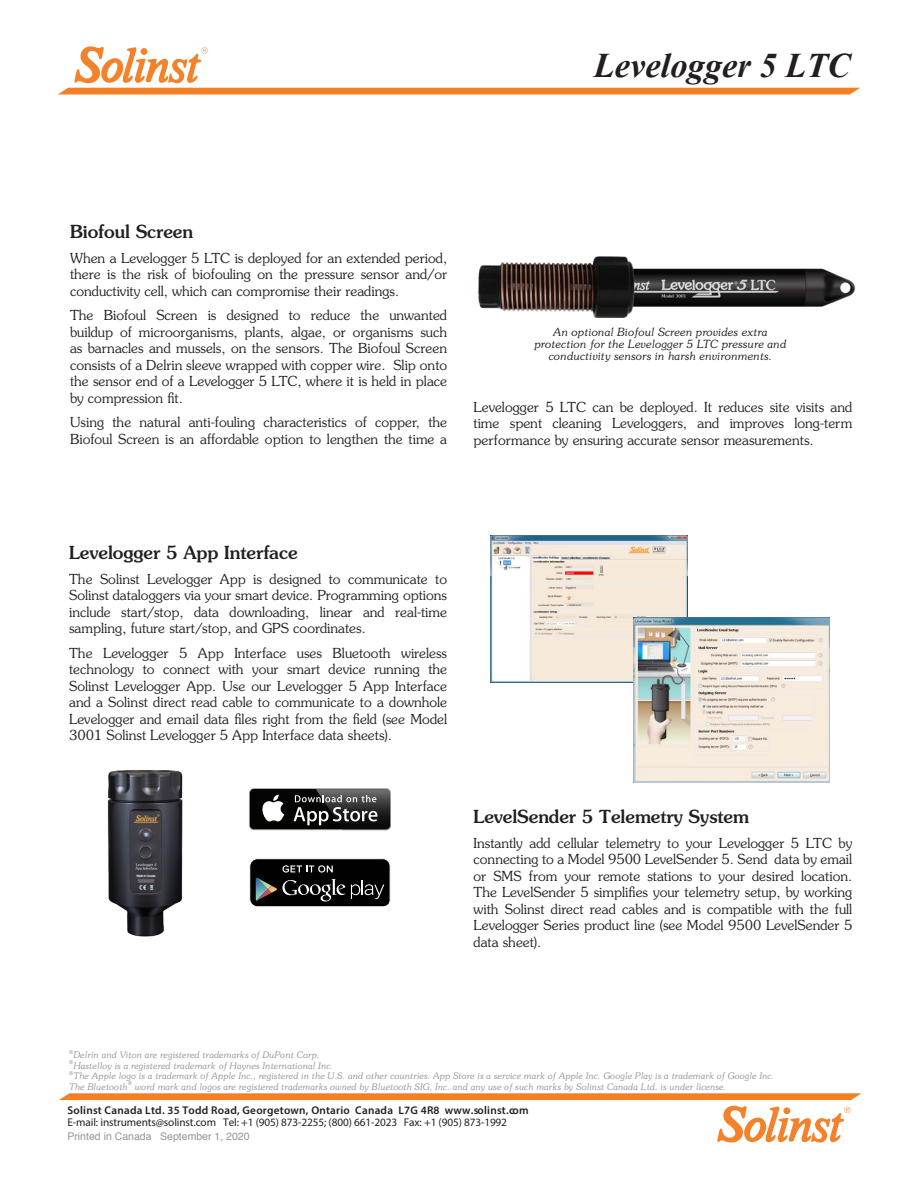
<style>
.page{position:relative;width:918px;height:1188px;background:#fff}
.page>*{position:absolute;margin:0;border:0;box-sizing:border-box;transform-origin:0 0}
.t1{font:italic 700 34.5px "Times New Roman";color:#231f20}
.Subtitle{font:500 18px "Souvenir Std";color:#231f20}
.Body_Text{font:300 13.8px/16.5px "Souvenir Std";color:#231f20;text-align:justify}
.Captions{font:italic 300 11.25px/12px "Souvenir Std";color:#231f20;text-align:center}
.t2{font:11.25px "Myriad Pro";letter-spacing:-.01em;color:#231f20}
.t3{font:600 11.25px "Myriad Pro";letter-spacing:.02em;color:#231f20}
.t4{font:10.5px "Helvetica";color:#939598}
.Captions_DM{font:italic 300 9px "Souvenir Std";color:#939598}
.Captions_DM-2{font:italic 300 5.25px "Souvenir Std";color:#939598}
</style>
<div class="page">
<svg style="left:59px;top:1093px;width:803px;height:7px;background:#f48631"></svg>
<svg style="left:717px;top:1106px;width:133px;height:37px"></svg>
<svg style="left:58px;top:46px;width:802px;height:48px"></svg>
<img style="left:107px;top:770px;width:76px;height:167px">
<div style="left:250px;top:859px;width:140px;height:48px;background:#010101;border-radius:8px"></div>
<div style="left:249px;top:858px;width:142px;height:49px;border:1px solid #fff;border-radius:8px"></div>
<svg style="left:256px;top:865px;width:128px;height:36px"></svg>
<svg style="left:249px;top:788px;width:142px;height:42px"></svg>
<div style="left:250px;top:789px;width:140px;height:40px;background:#040503;border-radius:4px"></div>
<svg style="left:262px;top:795px;width:22px;height:27px"></svg>
<img style="left:315px;top:788px;width:76px;height:42px">
<img style="left:316px;top:789px;width:74px;height:40px">
<svg style="left:294px;top:795px;width:83px;height:30px"></svg>
<img style="left:478px;top:256px;width:377px;height:62px">
<img style="left:491px;top:535px;width:196px;height:147px">
<img style="left:633px;top:618px;width:197px;height:164px">
<h1 class="t1" style="left:594px;top:41px;width:258px">Levelogger 5 LTC</h1>
<p class="Subtitle" style="left:70px;top:221px;width:125px">Biofoul Screen</p>
<p class="Body_Text" style="left:70px;top:250px;width:379px">When a Levelogger 5 LTC is deployed for an extended period, there is the risk of biofouling on the pressure sensor and/or conductivity cell, which can compromise their readings.</p>
<p class="Body_Text" style="left:70px;top:307px;width:379px">The Biofoul Screen is designed to reduce the unwanted buildup of microorganisms, plants, algae, or organisms such as barnacles and mussels, on the sensors. The Biofoul Screen consists of a Delrin sleeve wrapped with copper wire. Slip onto the sensor end of a Levelogger 5 LTC, where it is held in place by compression fit.</p>
<p class="Body_Text" style="left:70px;top:414px;width:379px">Using the natural anti-fouling characteristics of copper, the<br>Biofoul Screen is an affordable option to lengthen the time a</p>
<p class="Captions" style="left:534px;top:326px;width:254px">An optional Biofoul Screen provides extra protection for the Levelogger 5 LTC pressure and conductivity sensors in harsh environments.</p>
<p class="Body_Text" style="left:474px;top:399px;width:380px">Levelogger 5 LTC can be deployed. It reduces site visits and time spent cleaning Leveloggers, and improves long-term performance by ensuring accurate sensor measurements.</p>
<p class="Subtitle" style="left:69px;top:542px;width:230px">Levelogger 5 App Interface</p>
<p class="Body_Text" style="left:69px;top:571px;width:380px">The Solinst Levelogger App is designed to communicate to Solinst dataloggers via your smart device. Programming options include start/stop, data downloading, linear and real-time sampling, future start/stop, and GPS coordinates.</p>
<p class="Body_Text" style="left:69px;top:645px;width:380px">The Levelogger 5 App Interface uses Bluetooth wireless technology to connect with your smart device running the Solinst Levelogger App. Use our Levelogger 5 App Interface and a Solinst direct read cable to communicate to a downhole Levelogger and email data files right from the field (see Model 3001 Solinst Levelogger 5 App Interface data sheets).</p>
<p class="Subtitle" style="left:474px;top:806px;width:277px">LevelSender 5 Telemetry System</p>
<p class="Body_Text" style="left:474px;top:835px;width:380px">Instantly add cellular telemetry to your Levelogger 5 LTC by connecting to a Model 9500 LevelSender 5. Send data by email or SMS from your remote stations to your desired location.<br>The LevelSender 5 simplifies your telemetry setup, by working with Solinst direct read cables and is compatible with the full Levelogger Series product line (see Model 9500 LevelSender 5 data sheet).</p>
<p class="Captions_DM-2" style="left:69px;top:1049px;width:6px">®</p>
<p class="Captions_DM" style="left:73px;top:1050px;width:248px">Delrin and Viton are registered trademarks of DuPont Corp.</p>
<p class="Captions_DM-2" style="left:69px;top:1059px;width:6px">®</p>
<p class="Captions_DM" style="left:73px;top:1060px;width:261px">Hastelloy is a registered trademark of Haynes International Inc.</p>
<p class="Captions_DM-2" style="left:69px;top:1070px;width:6px">®</p>
<p class="Captions_DM" style="left:73px;top:1071px;width:702px">The Apple logo is a trademark of Apple Inc., registered in the U.S. and other countries. App Store is a service mark of Apple Inc. Google Play is a trademark of Google Inc.</p>
<p class="Captions_DM" style="left:69px;top:1081px;width:60px">The Bluetooth</p>
<p class="Captions_DM-2" style="left:128px;top:1080px;width:6px">®</p>
<p class="Captions_DM" style="left:135px;top:1081px;width:593px">word mark and logos are registered trademarks owned by Bluetooth SIG, Inc. and any use of such marks by Solinst Canada Ltd. is under license.</p>
<p class="t3" style="left:68px;top:1103px;width:463px">Solinst Canada Ltd. 35 Todd Road, Georgetown, Ontario Canada L7G 4R8 www.solinst.com</p>
<p class="t2" style="left:68px;top:1115px;width:441px">E-mail: instruments@solinst.com Tel: +1 (905) 873-2255; (800) 661-2023 Fax: +1 (905) 873-1992</p>
<p class="t4" style="left:67px;top:1128px;width:184px">Printed in Canada September 1, 2020</p>
</div>
